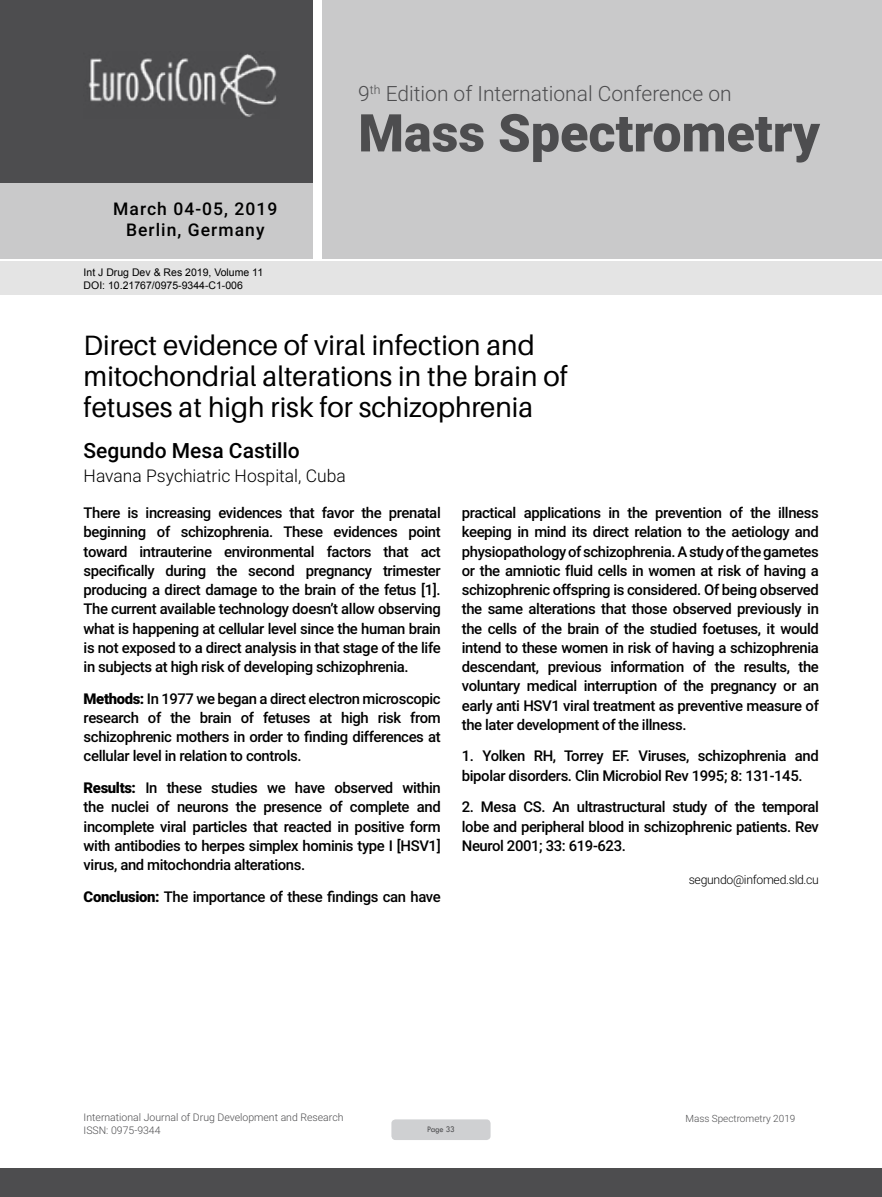
<style>
.page{position:relative;width:882px;height:1197px;background:#fff}
.page>*{position:absolute;margin:0;border:0;box-sizing:border-box;transform-origin:0 0}
.t1{font:900 52.15px "Roboto";color:#4d4d4f}
.t2{font:28px/30.8px "Aileron";color:#000}
.t3{font:300 21px "Roboto";color:#4d4d4f}
.t4{font:500 21px "Roboto";color:#000}
.t5{font:300 17.5px "Roboto";color:#000}
.t6{font:500 17.5px/21px "Roboto";letter-spacing:.06em;color:#000;text-align:center}
.t7{font:500 14.88px/19.2px "Roboto";letter-spacing:-.025em;color:#000;text-align:justify}
.t8{font:300 12.25px "Roboto";letter-spacing:-.025em;color:#000}
.t9{font:300 10.5px/12.6px "Roboto";color:#4d4d4f}
.t10{font:10.5px/12.6px "Arial";color:#000}
.t11{font:300 9.97px "Roboto";color:#4d4d4f}
.t12{font:8.75px "Tw Cen";letter-spacing:-.02em;color:#4d4d4f;scale:.95 1}
.s1{font-weight:900}
</style>
<div class="page">
<div style="left:0;top:0;width:313px;height:183px;background:#4d4d4f"></div>
<div style="left:1px;top:183px;width:312px;height:76px;background:#c9c9ca"></div>
<div style="left:323px;top:0;width:559px;height:259px;background:#c9c9ca"></div>
<img style="left:88px;top:54px;width:188px;height:63px">
<div style="left:0;top:1169px;width:882px;height:28px;background:#4d4d4f"></div>
<div style="left:1px;top:261px;width:881px;height:33px;background:#e4e4e4"></div>
<div style="left:391px;top:1119px;width:100px;height:21px;background:#cfd0d2;border-radius:4px"></div>
<h3 class="t3" style="left:358px;top:79px;width:375px">9<sup>th</sup> Edition of International Conference on</h3>
<p class="t6" style="left:113px;top:198px;width:166px">March 04-05, 2019<br>Berlin, Germany</p>
<p class="t10" style="left:84px;top:266px;width:181px">Int J Drug Dev &amp; Res 2019, Volume 11<br>DOI: 10.21767/0975-9344-C1-006</p>
<h1 class="t1" style="left:358px;top:96px;width:463px">Mass Spectrometry</h1>
<h2 class="t2" style="left:84px;top:331px;width:486px">Direct evidence of viral infection and mitochondrial alterations in the brain of fetuses at high risk for schizophrenia</h2>
<h3 class="t4" style="left:84px;top:435px;width:218px">Segundo Mesa Castillo</h3>
<p class="t5" style="left:84px;top:464px;width:264px">Havana Psychiatric Hospital, Cuba</p>
<p class="t7" style="left:84px;top:503px;width:359px">There is increasing evidences that favor the prenatal beginning of schizophrenia. These evidences point toward intrauterine environmental factors that act specifically during the second pregnancy trimester producing a direct damage to the brain of the fetus [1].<br>The current available technology doesn’t allow observing what is happening at cellular level since the human brain is not exposed to a direct analysis in that stage of the life in subjects at high risk of developing schizophrenia.</p>
<p class="t7" style="left:84px;top:688px;width:359px"><span class="s1">Methods:</span> In 1977 we began a direct electron microscopic research of the brain of fetuses at high risk from schizophrenic mothers in order to finding differences at cellular level in relation to controls.</p>
<p class="t7" style="left:84px;top:778px;width:359px"><span class="s1">Results:</span> In these studies we have observed within the nuclei of neurons the presence of complete and incomplete viral particles that reacted in positive form with antibodies to herpes simplex hominis type I [HSV1] virus, and mitochondria alterations.</p>
<p class="t7" style="left:84px;top:886px;width:359px"><span class="s1">Conclusion:</span> The importance of these findings can have</p>
<p class="t7" style="left:462px;top:503px;width:359px">practical applications in the prevention of the illness keeping in mind its direct relation to the aetiology and physiopathology of schizophrenia. A study of the gametes or the amniotic fluid cells in women at risk of having a schizophrenic offspring is considered. Of being observed the same alterations that those observed previously in the cells of the brain of the studied foetuses, it would intend to these women in risk of having a schizophrenia descendant, previous information of the results, the voluntary medical interruption of the pregnancy or an early anti HSV1 viral treatment as preventive measure of the later development of the illness.</p>
<p class="t7" style="left:462px;top:746px;width:359px">1. Yolken RH, Torrey EF. Viruses, schizophrenia and bipolar disorders. Clin Microbiol Rev 1995; 8: 131-145.</p>
<p class="t7" style="left:462px;top:797px;width:359px">2. Mesa CS. An ultrastructural study of the temporal lobe and peripheral blood in schizophrenic patients. Rev Neurol 2001; 33: 619-623.</p>
<p class="t8" style="left:689px;top:871px;width:132px">segundo@infomed.sld.cu</p>
<p class="t9" style="left:84px;top:1111px;width:261px">International Journal of Drug Development and Research<br>ISSN: 0975-9344</p>
<p class="t12" style="left:427px;top:1124px;width:31px">Page 33</p>
<p class="t11" style="left:685px;top:1111px;width:111px">Mass Spectrometry 2019</p>
</div>
